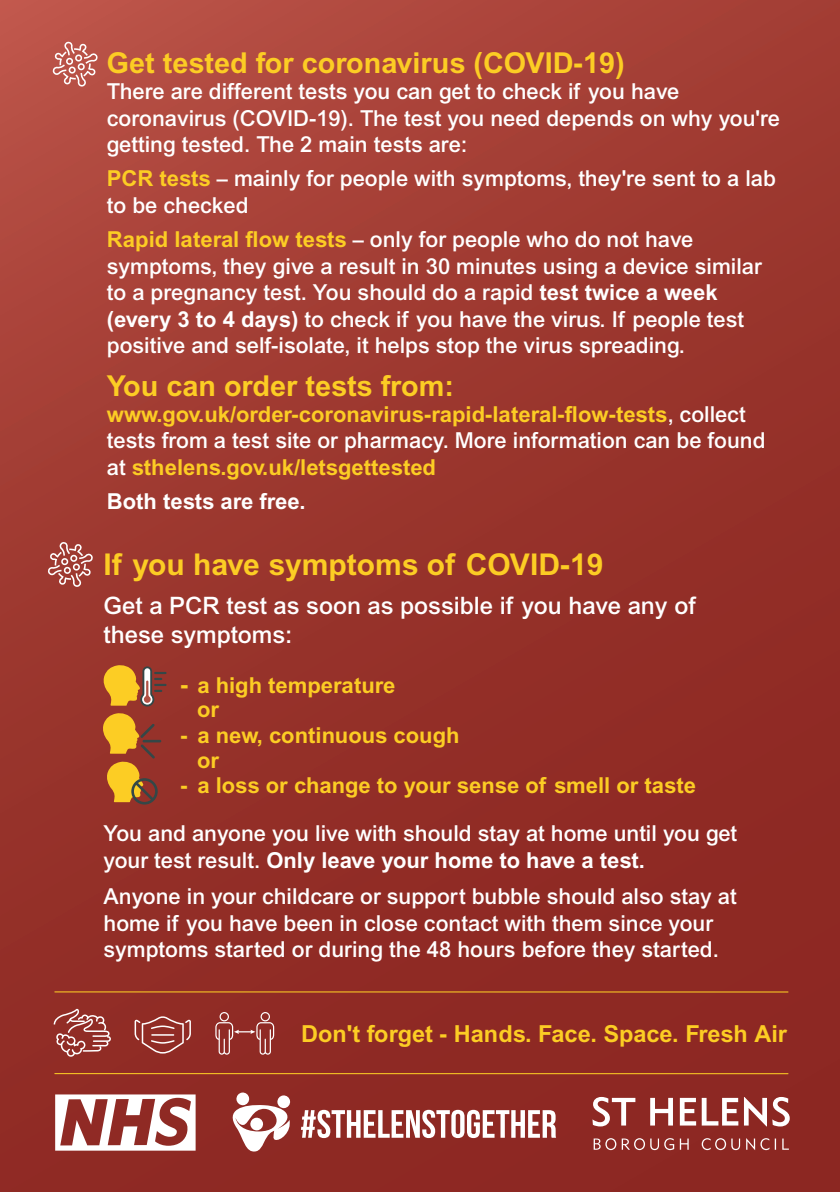
<style>
.page{position:relative;width:840px;height:1192px;background:#fff}
.page>*{position:absolute;margin:0;border:0;box-sizing:border-box;transform-origin:0 0}
.t1{font:700 30px "Arial";color:#fccd24}
.t2{font:700 28.8px "Arial";color:#fccd24}
.t3{font:500 24px/28.8px "Arial";color:#fff}
.t4{font:700 23.4px "Arial";color:#fccd24}
.t5{font:500 22px/26.4px "Arial";color:#fff}
.t6{font:700 22px/26.4px "Arial";color:#fccd24}
.t7{font:700 22px "Arial";color:#fff}
.s1{font-weight:700;color:#fccd24}
.s2{font-weight:700}
.s3{font-weight:500;color:#fff}
.s4{font-size:24px}
</style>
<div class="page">
<div style="left:0;top:0;width:839px;height:1191px;background:linear-gradient(to bottom,#aa443a,#89251f)"></div>
<hr style="left:54px;top:991px;width:734px;height:1px;background:#fccd24">
<hr style="left:54px;top:1072px;width:734px;height:1px;background:#fccd24">
<svg style="left:592px;top:1096px;width:43px;height:30px"></svg>
<svg style="left:650px;top:1097px;width:23px;height:28px"></svg>
<svg style="left:679px;top:1096px;width:87px;height:30px"></svg>
<svg style="left:772px;top:1096px;width:17px;height:30px"></svg>
<svg style="left:593px;top:1137px;width:95px;height:12px"></svg>
<svg style="left:701px;top:1137px;width:39px;height:12px"></svg>
<svg style="left:746px;top:1137px;width:30px;height:12px"></svg>
<svg style="left:782px;top:1138px;width:6px;height:11px"></svg>
<svg style="left:224px;top:1091px;width:332px;height:62px"></svg>
<svg style="left:55px;top:1094px;width:140px;height:56px"></svg>
<svg style="left:54px;top:1008px;width:57px;height:48px;background:#a75751"></svg>
<svg style="left:215px;top:1011px;width:59px;height:43px;background:#a04945"></svg>
<svg style="left:135px;top:1015px;width:56px;height:38px;background:#a24e49"></svg>
<hr style="left:151px;top:1033px;width:23px;height:2px;background:#fff">
<svg style="left:102px;top:664px;width:64px;height:42px;background:#be8038"></svg>
<hr style="left:142px;top:739px;width:19px;height:3px;background:#344747">
<svg style="left:101px;top:712px;width:57px;height:92px;background:#b77129"></svg>
<svg style="left:48px;top:541px;width:45px;height:45px;background:#b4655f"></svg>
<svg style="left:52px;top:41px;width:46px;height:46px;background:#c8776e"></svg>
<svg style="left:837px;top:1188px;width:3px;height:4px"></svg>
<h2 class="t2" style="left:107px;top:46px;width:519px">Get tested for coronavirus (COVID-19)</h2>
<p class="t5" style="left:107px;top:78px;width:674px">There are different tests you can get to check if you have coronavirus (COVID-19). The test you need depends on why you're getting tested. The 2 main tests are:</p>
<p class="t5" style="left:107px;top:165px;width:670px"><span class="s1">PCR tests</span> – mainly for people with symptoms, they're sent to a lab to be checked</p>
<p class="t5" style="left:107px;top:226px;width:656px"><span class="s1">Rapid lateral flow tests</span> – only for people who do not have symptoms, they give a result in 30 minutes using a device similar to a pregnancy test. You should do a rapid <span class="s2">test twice a week (every 3 to 4 days)</span> to check if you have the virus. If people test positive and self-isolate, it helps stop the virus spreading.</p>
<h2 class="t2" style="left:107px;top:368px;width:348px">You can order tests from:</h2>
<p class="t6" style="left:107px;top:400px;width:660px">www.gov.uk/order-coronavirus-rapid-lateral-flow-tests<span class="s3">, collect tests from a test site or pharmacy. More information can be found at</span> sthelens.gov.uk/letsgettested</p>
<p class="t7" style="left:107px;top:488px;width:200px">Both tests are free.</p>
<h1 class="t1" style="left:103px;top:546px;width:501px">If you have symptoms of COVID-19</h1>
<p class="t3" style="left:103px;top:590px;width:593px">Get a PCR test as soon as possible if you have any of these symptoms:</p>
<p class="t6" style="left:181px;top:671px;width:216px"><span class="s4">-</span> a high temperature</p>
<p class="t6" style="left:181px;top:721px;width:280px">- a new, continuous cough</p>
<p class="t6" style="left:181px;top:771px;width:516px">- a loss or change to your sense of smell or taste</p>
<p class="t5" style="left:103px;top:820px;width:635px">You and anyone you live with should stay at home until you get your test result. <span class="s2">Only leave your home to have a test.</span></p>
<p class="t5" style="left:103px;top:882px;width:634px">Anyone in your childcare or support bubble should also stay at home if you have been in close contact with them since your symptoms started or during the 48 hours before they started.</p>
<p class="t6" style="left:197px;top:695px;width:23px">or</p>
<p class="t6" style="left:197px;top:746px;width:23px">or</p>
<p class="t4" style="left:301px;top:1019px;width:487px">Don't forget - Hands. Face. Space. Fresh Air</p>
</div>
